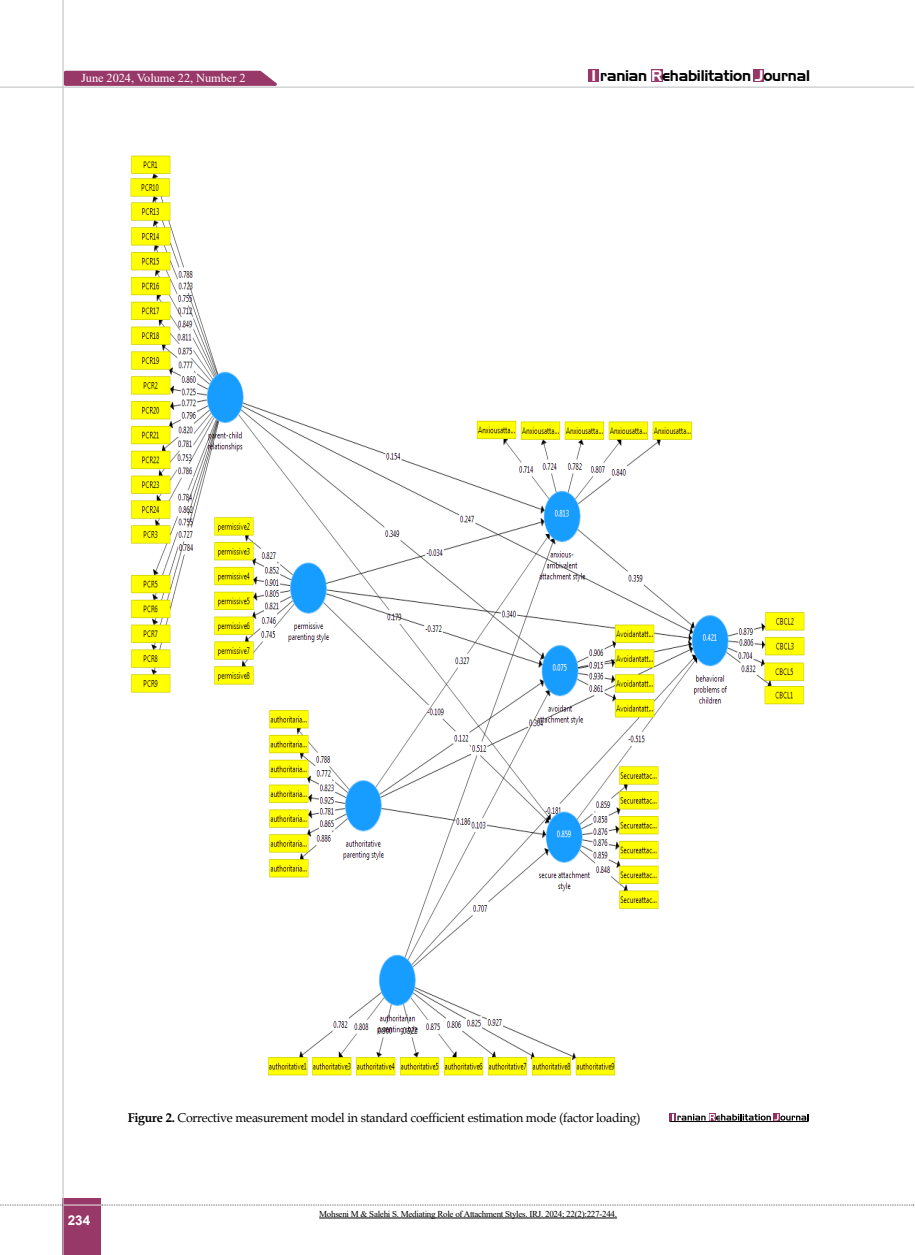
<style>
.page{position:relative;width:915px;height:1255px;background:#fff}
.page>*{position:absolute;margin:0;border:0;box-sizing:border-box;transform-origin:0 0}
.t1{font:15px "Aero Regular SWFTE";letter-spacing:-.015em;color:#000}
.t2{font:700 13.5px "Arial";color:#fff}
.t3{font:12.75px "Book Antiqua";letter-spacing:-.015em;color:#000}
.t4{font:12.15px "Times New Roman";letter-spacing:-.005em;color:#fff}
.t5{font:9px "Times New Roman";letter-spacing:-.03em;color:#000}
.s1{color:#fff}
.s2{font-weight:700}
</style>
<div class="page">
<hr style="left:0;top:87px;width:913px;height:1px;background:#c2c4c6">
<div style="left:63px;top:1198px;width:38px;height:56px;background:#983868"></div>
<hr style="left:62px;top:0;width:2px;height:1254px;background:#c2c4c6">
<hr style="left:63px;top:1204px;width:38px;height:1px;background:#ebebec">
<svg style="left:0;top:1204px;width:63px;height:1px"></svg>
<svg style="left:102px;top:1204px;width:811px;height:1px"></svg>
<div style="left:588px;top:69px;width:10px;height:13px;background:#983868"></div>
<div style="left:650px;top:69px;width:12px;height:13px;background:#983868"></div>
<div style="left:752px;top:69px;width:11px;height:13px;background:#983868"></div>
<svg style="left:62px;top:69px;width:222px;height:18px;background:#ac6187"></svg>
<img style="left:130px;top:155px;width:675px;height:921px">
<div style="left:669px;top:1112px;width:6px;height:8px;background:#953263"></div>
<svg style="left:672px;top:1113px;width:136px;height:7px"></svg>
<hr style="left:669px;top:1121px;width:139px;height:1px;background:#000">
<hr style="left:319px;top:1217px;width:298px;height:1px;background:#000">
<p class="t4" style="left:81px;top:69px;width:166px">June 2024, Volume 22, Number 2</p>
<p class="t1" style="left:591px;top:67px;width:220px"><span class="s1">I</span> ranian <span class="s1">R</span>ehabilitation <span class="s1">J</span>ournal</p>
<p class="t2" style="left:68px;top:1210px;width:24px">234</p>
<p class="t3" style="left:128px;top:1108px;width:514px"><span class="s2">Figure 2.</span> Corrective measurement model in standard coefficient estimation mode (factor loading)</p>
<p class="t5" style="left:319px;top:1207px;width:299px">Mohseni M &amp; Salehi S. Mediating Role of Attachment Styles. IRJ. 2024; 22(2):227-244.</p>
</div>
